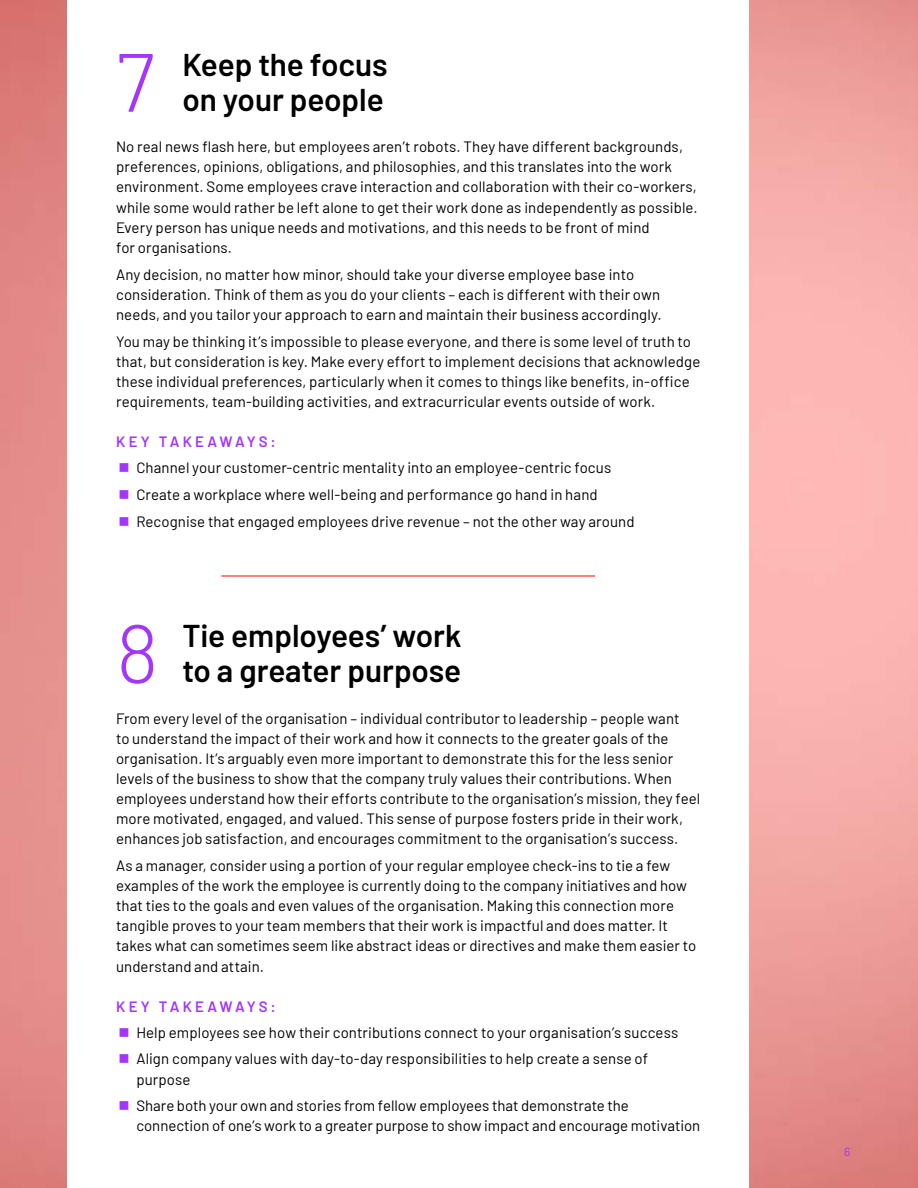
<style>
.page{position:relative;width:918px;height:1188px;background:#fff}
.page>*{position:absolute;margin:0;border:0;box-sizing:border-box;transform-origin:0 0}
.Heading_3{font:300 82.5px "Barlow";color:#a335ff}
.Heading_3-2{font:600 31.5px/34.5px "Barlow";letter-spacing:-.005em;color:#000}
.Body_Text{font:15px/20.1px "Barlow";letter-spacing:.005em;color:#000}
.Heading_4{font:600 15px "Barlow";letter-spacing:.205em;color:#a335ff}
.t1{font:12px "Barlow";color:#a335ff}
</style>
<div class="page">
<hr style="left:221px;top:575px;width:374px;height:2px;background:#ff544e">
<h3 class="Heading_3" style="left:116px;top:23px;width:40px">7</h3>
<h3 class="Heading_3-2" style="left:182px;top:45px;width:207px">Keep the focus on your people</h3>
<p class="Body_Text" style="left:116px;top:136px;width:583px">No real news flash here, but employees aren’t robots. They have different backgrounds, preferences, opinions, obligations, and philosophies, and this translates into the work environment. Some employees crave interaction and collaboration with their co-workers, while some would rather be left alone to get their work done as independently as possible.<br>Every person has unique needs and motivations, and this needs to be front of mind<br>for organisations.</p>
<p class="Body_Text" style="left:116px;top:263px;width:547px">Any decision, no matter how minor, should take your diverse employee base into consideration. Think of them as you do your clients – each is different with their own needs, and you tailor your approach to earn and maintain their business accordingly.</p>
<p class="Body_Text" style="left:116px;top:330px;width:586px">You may be thinking it’s impossible to please everyone, and there is some level of truth to that, but consideration is key. Make every effort to implement decisions that acknowledge these individual preferences, particularly when it comes to things like benefits, in-office requirements, team-building activities, and extracurricular events outside of work.</p>
<h4 class="Heading_4" style="left:116px;top:431px;width:161px">KEY TAKEAWAYS:</h4>
<p class="Body_Text" style="left:136px;top:456px;width:476px">Channel your customer-centric mentality into an employee-centric focus</p>
<p class="Body_Text" style="left:136px;top:483px;width:463px">Create a workplace where well-being and performance go hand in hand</p>
<p class="Body_Text" style="left:136px;top:510px;width:500px">Recognise that engaged employees drive revenue – not the other way around</p>
<h3 class="Heading_3" style="left:116px;top:594px;width:44px">8</h3>
<h3 class="Heading_3-2" style="left:182px;top:616px;width:281px">Tie employees’ work to a greater purpose</h3>
<p class="Body_Text" style="left:116px;top:707px;width:586px">From every level of the organisation – individual contributor to leadership – people want<br>to understand the impact of their work and how it connects to the greater goals of the organisation. It’s arguably even more important to demonstrate this for the less senior levels of the business to show that the company truly values their contributions. When employees understand how their efforts contribute to the organisation’s mission, they feel more motivated, engaged, and valued. This sense of purpose fosters pride in their work, enhances job satisfaction, and encourages commitment to the organisation’s success.</p>
<p class="Body_Text" style="left:116px;top:854px;width:582px">As a manager, consider using a portion of your regular employee check-ins to tie a few examples of the work the employee is currently doing to the company initiatives and how that ties to the goals and even values of the organisation. Making this connection more tangible proves to your team members that their work is impactful and does matter. It takes what can sometimes seem like abstract ideas or directives and make them easier to understand and attain.</p>
<h4 class="Heading_4" style="left:116px;top:996px;width:161px">KEY TAKEAWAYS:</h4>
<p class="Body_Text" style="left:136px;top:1021px;width:544px">Help employees see how their contributions connect to your organisation’s success</p>
<p class="Body_Text" style="left:136px;top:1048px;width:513px">Align company values with day-to-day responsibilities to help create a sense of purpose</p>
<p class="Body_Text" style="left:136px;top:1095px;width:565px">Share both your own and stories from fellow employees that demonstrate the connection of one’s work to a greater purpose to show impact and encourage motivation</p>
<p class="t1" style="left:844px;top:1143px;width:8px">6</p>
</div>
